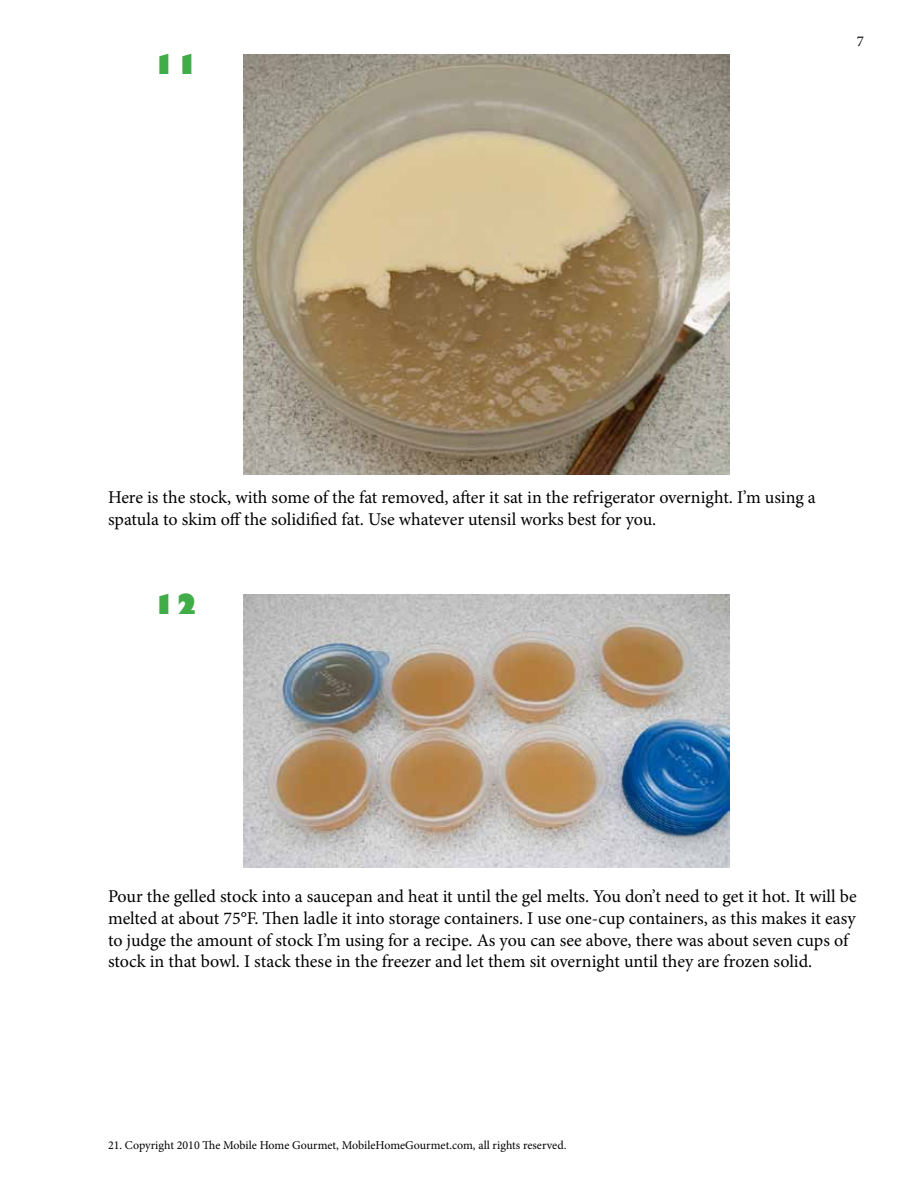
<style>
.page{position:relative;width:918px;height:1188px;background:#fff}
.page>*{position:absolute;margin:0;border:0;box-sizing:border-box;transform-origin:0 0}
.t1{font:800 27px "Gill Sans";color:#41ad49}
.t2{font:18px/21.6px "Minion Pro";letter-spacing:-.005em;color:#000}
.t3{font:15px "Minion Pro";color:#000}
.t4{font:12px "Minion Pro";color:#000}
</style>
<div class="page">
<img style="left:243px;top:54px;width:486px;height:420px">
<img style="left:243px;top:594px;width:486px;height:274px">
<h1 class="t1" style="left:152px;top:48px;width:48px">11</h1>
<p class="t3" style="left:857px;top:32px;width:9px">7</p>
<p class="t2" style="left:108px;top:487px;width:709px">Here is the stock, with some of the fat removed, after it sat in the refrigerator overnight. I’m using a spatula to skim off the solidified fat. Use whatever utensil works best for you.</p>
<h1 class="t1" style="left:152px;top:588px;width:48px">12</h1>
<p class="t2" style="left:108px;top:886px;width:750px">Pour the gelled stock into a saucepan and heat it until the gel melts. You don’t need to get it hot. It will be melted at about 75°F. Then ladle it into storage containers. I use one-cup containers, as this makes it easy to judge the amount of stock I’m using for a recipe. As you can see above, there was about seven cups of stock in that bowl. I stack these in the freezer and let them sit overnight until they are frozen solid.</p>
<p class="t4" style="left:108px;top:1138px;width:460px">21. Copyright 2010 The Mobile Home Gourmet, MobileHomeGourmet.com, all rights reserved.</p>
</div>
